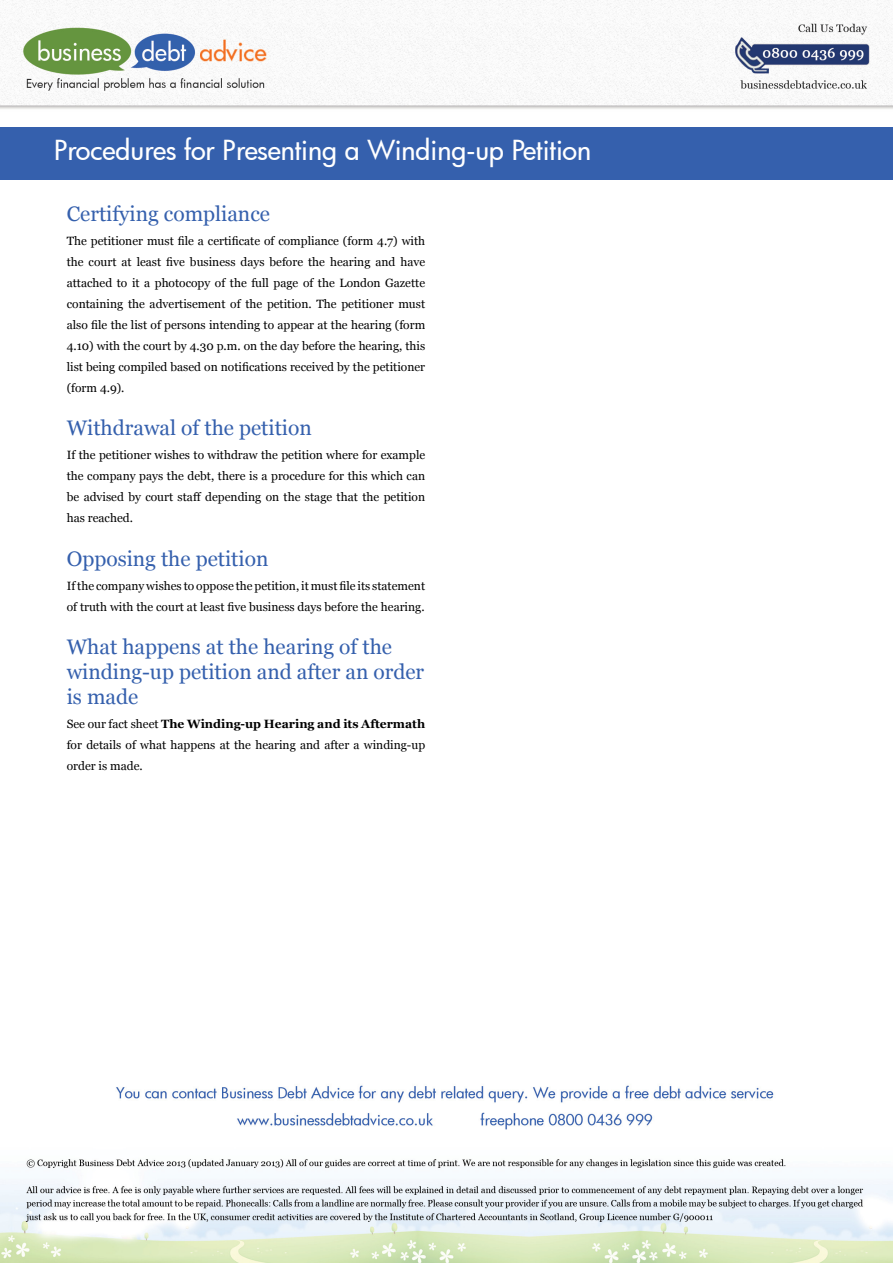
<style>
.page{position:relative;width:893px;height:1263px;background:#fff}
.page>*{position:absolute;margin:0;border:0;box-sizing:border-box;transform-origin:0 0}
.t1{font:500 27px "Futura";letter-spacing:-.005em;color:#fff}
.Headline{font:21px/25.2px "Georgia";color:#3560ad}
.Headline-2{font:12px/21px "Georgia";color:#000;text-align:justify}
.s1{font-weight:700}
</style>
<div class="page">
<img style="left:0;top:0;width:892px;height:1262px">
<div style="left:0;top:127px;width:893px;height:53px;background:#3560ad"></div>
<p class="t1" style="left:54px;top:132px;width:539px">Procedures for Presenting a Winding-up Petition</p>
<p class="Headline" style="left:67px;top:202px;width:205px">Certifying compliance</p>
<p class="Headline-2" style="left:67px;top:231px;width:360px">The petitioner must file a certificate of compliance (form 4.7) with the court at least five business days before the hearing and have attached to it a photocopy of the full page of the London Gazette containing the advertisement of the petition. The petitioner must also file the list of persons intending to appear at the hearing (form 4.10) with the court by 4.30 p.m. on the day before the hearing, this list being compiled based on notifications received by the petitioner (form 4.9).</p>
<p class="Headline" style="left:67px;top:416px;width:247px">Withdrawal of the petition</p>
<p class="Headline-2" style="left:67px;top:445px;width:360px">If the petitioner wishes to withdraw the petition where for example the company pays the debt, there is a procedure for this which can be advised by court staff depending on the stage that the petition has reached.</p>
<p class="Headline" style="left:67px;top:546px;width:203px">Opposing the petition</p>
<p class="Headline-2" style="left:67px;top:575px;width:360px">If the company wishes to oppose the petition, it must file its statement of truth with the court at least five business days before the hearing.</p>
<p class="Headline" style="left:67px;top:634px;width:359px">What happens at the hearing of the winding-up petition and after an order is made</p>
<p class="Headline-2" style="left:67px;top:714px;width:360px">See our fact sheet <span class="s1">The Winding-up Hearing and its Aftermath </span>for details of what happens at the hearing and after a winding-up order is made.</p>
</div>
